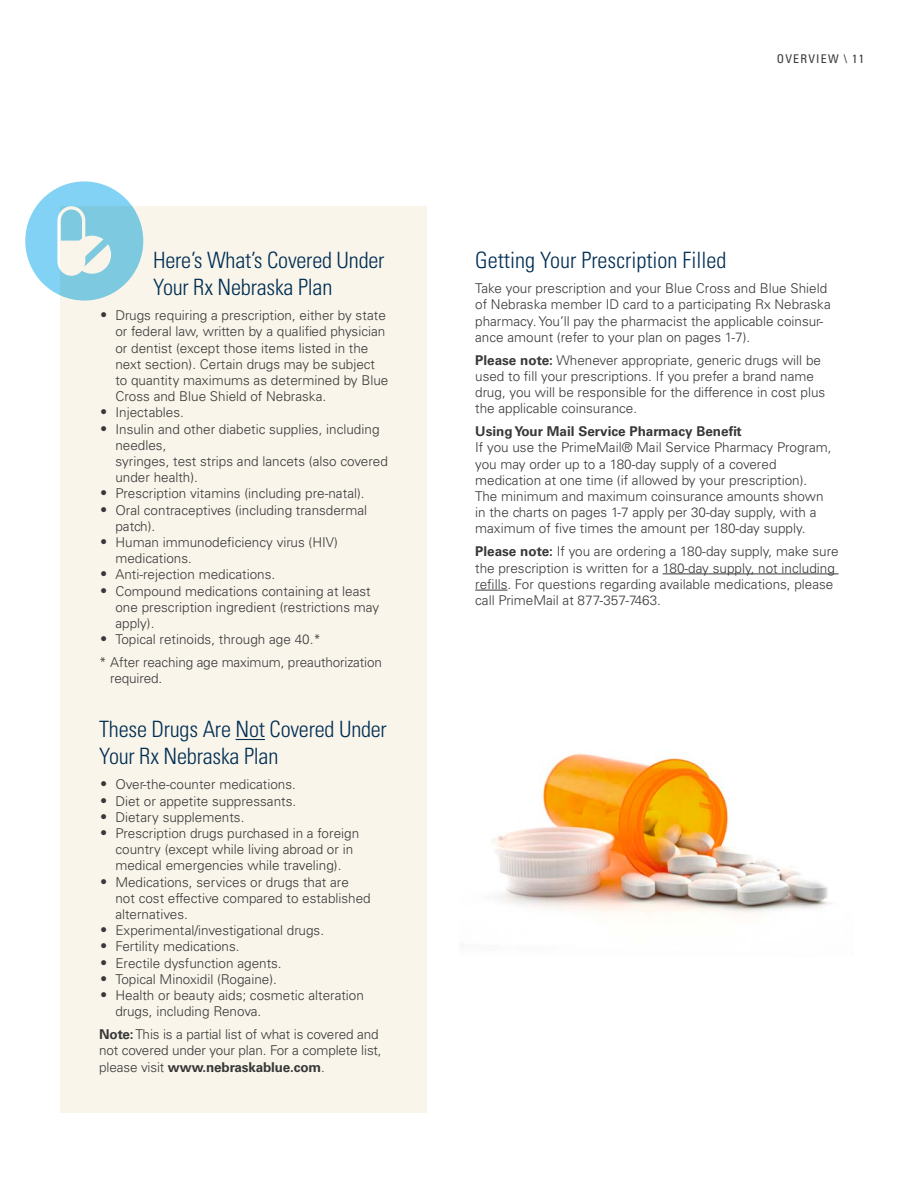
<style>
.page{position:relative;width:918px;height:1188px;background:#fff}
.page>*{position:absolute;margin:0;border:0;box-sizing:border-box;transform-origin:0 0}
.Subheading{font:300 condensed 22.5px/27px "Univers LT Std";letter-spacing:-.01em;color:#002e54}
.Body{font:300 13.5px/16.2px "Univers LT Std";color:#383839}
.Bold-subhead{font:700 13.5px "Univers LT Std";color:#383839}
.t1{font:condensed 12px "Univers LT Std";letter-spacing:.1em;color:#383839}
.s1{font-family:"Dingthings Normal";font-weight:400}
.s2{font-weight:700}
</style>
<div class="page">
<div style="left:60px;top:206px;width:367px;height:907px;background:#f9f5ea"></div>
<hr style="left:663px;top:574px;width:176px;height:1px;background:#383839">
<hr style="left:475px;top:590px;width:32px;height:1px;background:#383839">
<svg style="left:236px;top:739px;width:29px;height:1px"></svg>
<img style="left:492px;top:753px;width:337px;height:163px">
<svg style="left:25px;top:181px;width:118px;height:120px"></svg>
<p class="Subheading" style="left:153px;top:247px;width:233px">Here’s What’s Covered Under<br>Your Rx Nebraska Plan</p>
<p class="Body" style="left:115px;top:307px;width:274px;text-indent:-16px"><span class="s1">C</span> Drugs requiring a prescription, either by state or federal law, written by a qualified physician or dentist (except those items listed in the next section). Certain drugs may be subject to quantity maximums as determined by Blue Cross and Blue Shield of Nebraska.</p>
<p class="Body" style="left:99px;top:404px;width:86px"><span class="s1">C</span> Injectables.</p>
<p class="Body" style="left:115px;top:421px;width:274px;text-indent:-16px"><span class="s1">C</span> Insulin and other diabetic supplies, including needles,<br>syringes, test strips and lancets (also covered under health).</p>
<p class="Body" style="left:99px;top:485px;width:267px"><span class="s1">C</span> Prescription vitamins (including pre-natal).</p>
<p class="Body" style="left:115px;top:502px;width:253px;text-indent:-16px"><span class="s1">C</span> Oral contraceptives (including transdermal patch).</p>
<p class="Body" style="left:115px;top:534px;width:224px;text-indent:-16px"><span class="s1">C</span> Human immunodeficiency virus (HIV) medications.</p>
<p class="Body" style="left:99px;top:566px;width:177px"><span class="s1">C</span> Anti-rejection medications.</p>
<p class="Body" style="left:115px;top:583px;width:265px;text-indent:-16px"><span class="s1">C</span> Compound medications containing at least one prescription ingredient (restrictions may apply).</p>
<p class="Body" style="left:99px;top:631px;width:223px"><span class="s1">C</span> Topical retinoids, through age 40.*</p>
<p class="Body" style="left:110px;top:654px;width:273px;text-indent:-11px">* After reaching age maximum, preauthorization required.</p>
<p class="Subheading" style="left:99px;top:716px;width:289px">These Drugs Are Not Covered Under<br>Your Rx Nebraska Plan</p>
<p class="Body" style="left:99px;top:776px;width:198px"><span class="s1">C</span> Over-the-counter medications.</p>
<p class="Body" style="left:99px;top:793px;width:198px"><span class="s1">C</span> Diet or appetite suppressants.</p>
<p class="Body" style="left:99px;top:809px;width:147px"><span class="s1">C</span> Dietary supplements.</p>
<p class="Body" style="left:115px;top:825px;width:245px;text-indent:-16px"><span class="s1">C</span> Prescription drugs purchased in a foreign country (except while living abroad or in medical emergencies while traveling).</p>
<p class="Body" style="left:115px;top:874px;width:257px;text-indent:-16px"><span class="s1">C</span> Medications, services or drugs that are not cost effective compared to established alternatives.</p>
<p class="Body" style="left:99px;top:922px;width:226px"><span class="s1">C</span> Experimental/investigational drugs.</p>
<p class="Body" style="left:99px;top:938px;width:142px"><span class="s1">C</span> Fertility medications.</p>
<p class="Body" style="left:99px;top:955px;width:184px"><span class="s1">C</span> Erectile dysfunction agents.</p>
<p class="Body" style="left:99px;top:971px;width:179px"><span class="s1">C</span> Topical Minoxidil (Rogaine).</p>
<p class="Body" style="left:115px;top:987px;width:250px;text-indent:-16px"><span class="s1">C</span> Health or beauty aids; cosmetic alteration drugs, including Renova.</p>
<p class="Body" style="left:99px;top:1026px;width:284px"><span class="s2">Note:</span> This is a partial list of what is covered and not covered under your plan. For a complete list, please visit <span class="s2">www.nebraskablue.com</span>.</p>
<p class="t1" style="left:777px;top:51px;width:89px">OVERVIEW \ 11</p>
<p class="Subheading" style="left:475px;top:247px;width:253px">Getting Your Prescription Filled</p>
<p class="Body" style="left:475px;top:280px;width:357px">Take your prescription and your Blue Cross and Blue Shield of Nebraska member ID card to a participating Rx Nebraska pharmacy. You’ll pay the pharmacist the applicable coinsur&shy;ance amount (refer to your plan on pages 1-7).</p>
<p class="Body" style="left:475px;top:352px;width:352px"><span class="s2">Please note:</span> Whenever appropriate, generic drugs will be used to fill your prescriptions. If you prefer a brand name drug, you will be responsible for the difference in cost plus the applicable coinsurance.</p>
<p class="Bold-subhead" style="left:475px;top:424px;width:268px">Using Your Mail Service Pharmacy Benefit</p>
<p class="Body" style="left:475px;top:440px;width:358px">If you use the PrimeMail® Mail Service Pharmacy Program, you may order up to a 180-day supply of a covered medication at one time (if allowed by your prescription).<br>The minimum and maximum coinsurance amounts shown in the charts on pages 1-7 apply per 30-day supply, with a maximum of five times the amount per 180-day supply.</p>
<p class="Body" style="left:475px;top:543px;width:365px"><span class="s2">Please note:</span> If you are ordering a 180-day supply, make sure the prescription is written for a 180-day supply, not including refills. For questions regarding available medications, please call PrimeMail at 877-357-7463.</p>
</div>
